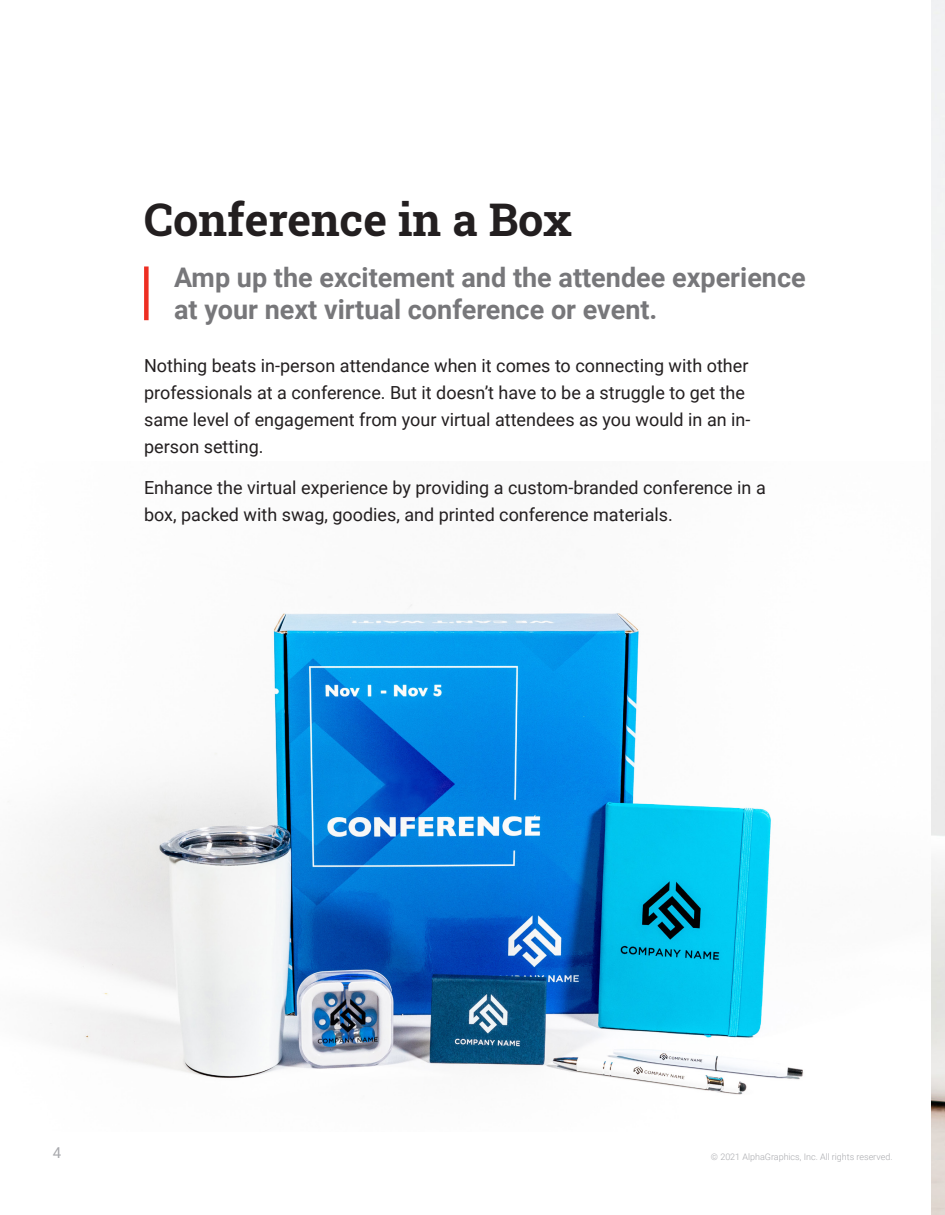
<style>
.page{position:relative;width:945px;height:1215px;background:#fff}
.page>*{position:absolute;margin:0;border:0;box-sizing:border-box;transform-origin:0 0}
.t1{font:700 45px "Roboto Slab";color:#231f20}
.t2{font:700 27px/32.4px "Roboto";color:#77777a}
.t3{font:18px/27px "Roboto";color:#231f20}
.t4{font:15px "Roboto";color:#a8a9ad}
.t5{font:300 9px "Roboto";color:#a8a9ad}
</style>
<div class="page">
<img style="left:8px;top:462px;width:924px;height:669px">
<div style="left:144px;top:266px;width:5px;height:54px;background:#ee2e22"></div>
<img style="left:932px;top:0;width:13px;height:1215px">
<h1 class="t1" style="left:144px;top:189px;width:430px">Conference in a Box</h1>
<h2 class="t2" style="left:174px;top:260px;width:633px">Amp up the excitement and the attendee experience at your next virtual conference or event.</h2>
<p class="t3" style="left:144px;top:352px;width:608px">Nothing beats in-person attendance when it comes to connecting with other professionals at a conference. But it doesn’t have to be a struggle to get the same level of engagement from your virtual attendees as you would in an in&shy;person setting.</p>
<p class="t3" style="left:144px;top:473px;width:623px">Enhance the virtual experience by providing a custom-branded conference in a box, packed with swag, goodies, and printed conference materials.</p>
<p class="t4" style="left:53px;top:1142px;width:10px">4</p>
<p class="t5" style="left:711px;top:1151px;width:183px">© 2021 AlphaGraphics, Inc. All rights reserved.</p>
</div>
